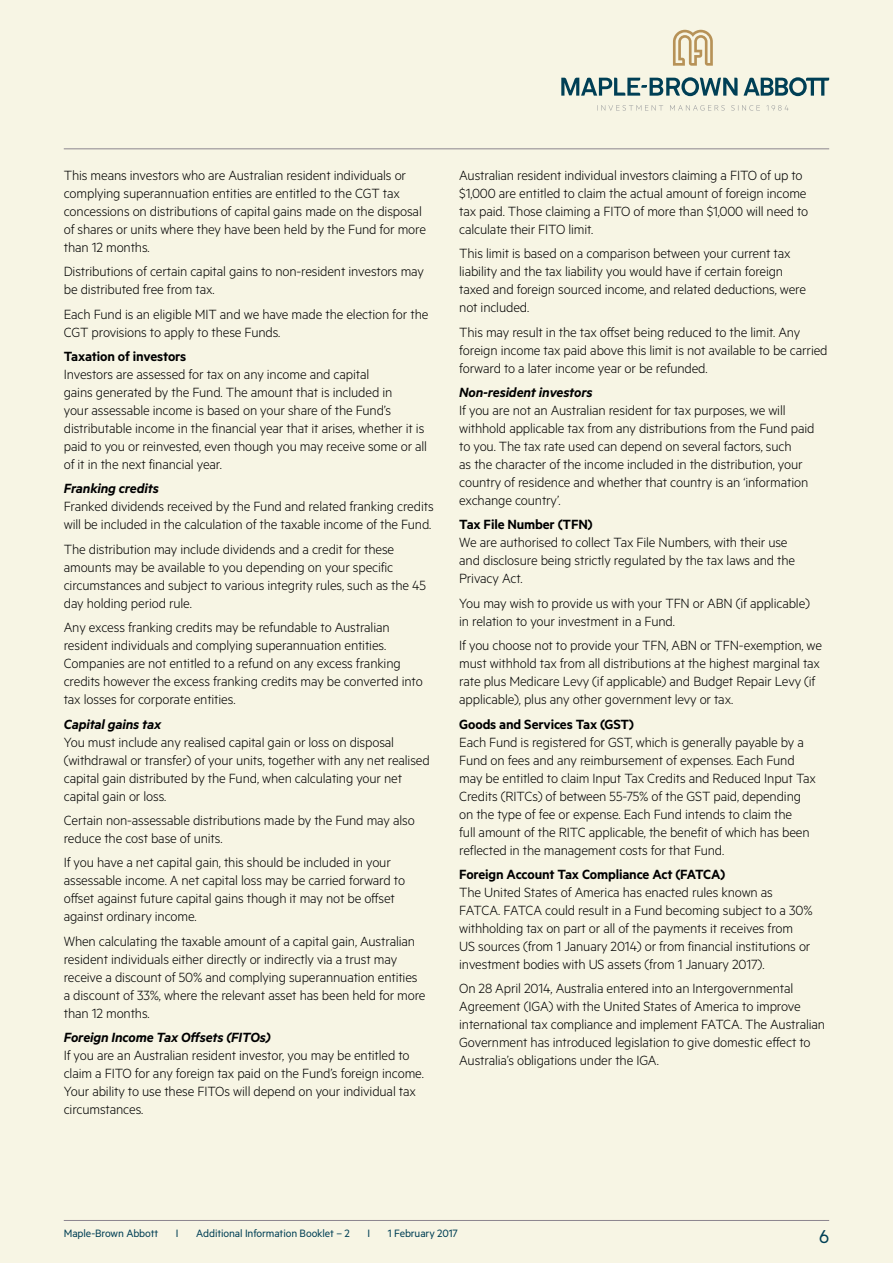
<style>
.page{position:relative;width:893px;height:1263px;background:#f7f5e4}
.page>*{position:absolute;margin:0;border:0;box-sizing:border-box;transform-origin:0 0}
.t1{font:21px "Metric";color:#003f55}
.t2{font:300 15px/18px "Metric";letter-spacing:-.01em;color:#000}
.t3{font:600 15px "Metric";letter-spacing:-.01em;color:#000}
.t4{font:italic 600 15px "Metric";letter-spacing:-.01em;color:#000}
.t5{font:12px "Metric";letter-spacing:-.01em;color:#003f55}
</style>
<div class="page">
<hr style="left:64px;top:1220px;width:765px;height:1px;background:#8c858e">
<hr style="left:64px;top:148px;width:765px;height:1px;background:#8c858e">
<svg style="left:561px;top:77px;width:268px;height:19px"></svg>
<svg style="left:597px;top:105px;width:191px;height:6px"></svg>
<svg style="left:673px;top:30px;width:40px;height:36px"></svg>
<p class="t2" style="left:64px;top:166px;width:364px">This means investors who are Australian resident individuals or complying superannuation entities are entitled to the CGT tax concessions on distributions of capital gains made on the disposal of shares or units where they have been held by the Fund for more than 12 months.</p>
<p class="t2" style="left:64px;top:262px;width:362px">Distributions of certain capital gains to non-resident investors may be distributed free from tax.</p>
<p class="t2" style="left:64px;top:304px;width:366px">Each Fund is an eligible MIT and we have made the election for the<br>CGT provisions to apply to these Funds.</p>
<p class="t3" style="left:64px;top:347px;width:124px">Taxation of investors</p>
<p class="t2" style="left:64px;top:365px;width:365px">Investors are assessed for tax on any income and capital<br>gains generated by the Fund. The amount that is included in<br>your assessable income is based on your share of the Fund’s distributable income in the financial year that it arises, whether it is paid to you or reinvested, even though you may receive some or all of it in the next financial year.</p>
<p class="t4" style="left:64px;top:480px;width:97px">Franking credits</p>
<p class="t2" style="left:64px;top:497px;width:371px">Franked dividends received by the Fund and related franking credits will be included in the calculation of the taxable income of the Fund.</p>
<p class="t2" style="left:64px;top:539px;width:364px">The distribution may include dividends and a credit for these amounts may be available to you depending on your specific circumstances and subject to various integrity rules, such as the 45 day holding period rule.</p>
<p class="t2" style="left:64px;top:618px;width:360px">Any excess franking credits may be refundable to Australian resident individuals and complying superannuation entities.<br>Companies are not entitled to a refund on any excess franking credits however the excess franking credits may be converted into tax losses for corporate entities.</p>
<p class="t4" style="left:64px;top:715px;width:99px">Capital gains tax</p>
<p class="t2" style="left:64px;top:732px;width:368px">You must include any realised capital gain or loss on disposal (withdrawal or transfer) of your units, together with any net realised capital gain distributed by the Fund, when calculating your net capital gain or loss.</p>
<p class="t2" style="left:64px;top:811px;width:352px">Certain non-assessable distributions made by the Fund may also reduce the cost base of units.</p>
<p class="t2" style="left:64px;top:853px;width:343px">If you have a net capital gain, this should be included in your assessable income. A net capital loss may be carried forward to offset against future capital gains though it may not be offset against ordinary income.</p>
<p class="t2" style="left:64px;top:931px;width:363px">When calculating the taxable amount of a capital gain, Australian resident individuals either directly or indirectly via a trust may receive a discount of 50% and complying superannuation entities a discount of 33%, where the relevant asset has been held for more than 12 months.</p>
<p class="t4" style="left:64px;top:1028px;width:208px">Foreign Income Tax Offsets (FITOs)</p>
<p class="t2" style="left:64px;top:1046px;width:362px">If you are an Australian resident investor, you may be entitled to claim a FITO for any foreign tax paid on the Fund’s foreign income.<br>Your ability to use these FITOs will depend on your individual tax circumstances.</p>
<p class="t2" style="left:459px;top:165px;width:351px">Australian resident individual investors claiming a FITO of up to $1,000 are entitled to claim the actual amount of foreign income tax paid. Those claiming a FITO of more than $1,000 will need to calculate their FITO limit.</p>
<p class="t2" style="left:459px;top:244px;width:348px">This limit is based on a comparison between your current tax liability and the tax liability you would have if certain foreign taxed and foreign sourced income, and related deductions, were not included.</p>
<p class="t2" style="left:459px;top:322px;width:370px">This may result in the tax offset being reduced to the limit. Any foreign income tax paid above this limit is not available to be carried forward to a later income year or be refunded.</p>
<p class="t4" style="left:459px;top:383px;width:135px">Non-resident investors</p>
<p class="t2" style="left:459px;top:401px;width:357px">If you are not an Australian resident for tax purposes, we will withhold applicable tax from any distributions from the Fund paid to you. The tax rate used can depend on several factors, such<br>as the character of the income included in the distribution, your country of residence and whether that country is an ‘information exchange country’.</p>
<p class="t3" style="left:459px;top:516px;width:135px">Tax File Number (TFN)</p>
<p class="t2" style="left:459px;top:533px;width:337px">We are authorised to collect Tax File Numbers, with their use and disclosure being strictly regulated by the tax laws and the<br>Privacy Act.</p>
<p class="t2" style="left:459px;top:593px;width:352px">You may wish to provide us with your TFN or ABN (if applicable) in relation to your investment in a Fund.</p>
<p class="t2" style="left:459px;top:636px;width:364px">If you choose not to provide your TFN, ABN or TFN-exemption, we must withhold tax from all distributions at the highest marginal tax rate plus Medicare Levy (if applicable) and Budget Repair Levy (if applicable), plus any other government levy or tax.</p>
<p class="t3" style="left:459px;top:715px;width:176px">Goods and Services Tax (GST)</p>
<p class="t2" style="left:459px;top:732px;width:358px">Each Fund is registered for GST, which is generally payable by a Fund on fees and any reimbursement of expenses. Each Fund may be entitled to claim Input Tax Credits and Reduced Input Tax Credits (RITCs) of between 55-75% of the GST paid, depending on the type of fee or expense. Each Fund intends to claim the<br>full amount of the RITC applicable, the benefit of which has been reflected in the management costs for that Fund.</p>
<p class="t3" style="left:459px;top:865px;width:267px">Foreign Account Tax Compliance Act (FATCA)</p>
<p class="t2" style="left:459px;top:882px;width:355px">The United States of America has enacted rules known as FATCA. FATCA could result in a Fund becoming subject to a 30% withholding tax on part or all of the payments it receives from US sources (from 1 January 2014) or from financial institutions or investment bodies with US assets (from 1 January 2017).</p>
<p class="t2" style="left:459px;top:979px;width:367px">On 28 April 2014, Australia entered into an Intergovernmental Agreement (IGA) with the United States of America to improve international tax compliance and implement FATCA. The Australian Government has introduced legislation to give domestic effect to Australia’s obligations under the IGA.</p>
<p class="t5" style="left:64px;top:1226px;width:96px">Maple-Brown Abbott</p>
<p class="t5" style="left:176px;top:1226px;width:4px">I</p>
<p class="t5" style="left:196px;top:1226px;width:155px">Additional Information Booklet – 2</p>
<p class="t5" style="left:367px;top:1226px;width:4px">I</p>
<p class="t5" style="left:388px;top:1226px;width:72px">1 February 2017</p>
<h1 class="t1" style="left:819px;top:1224px;width:12px">6</h1>
</div>
